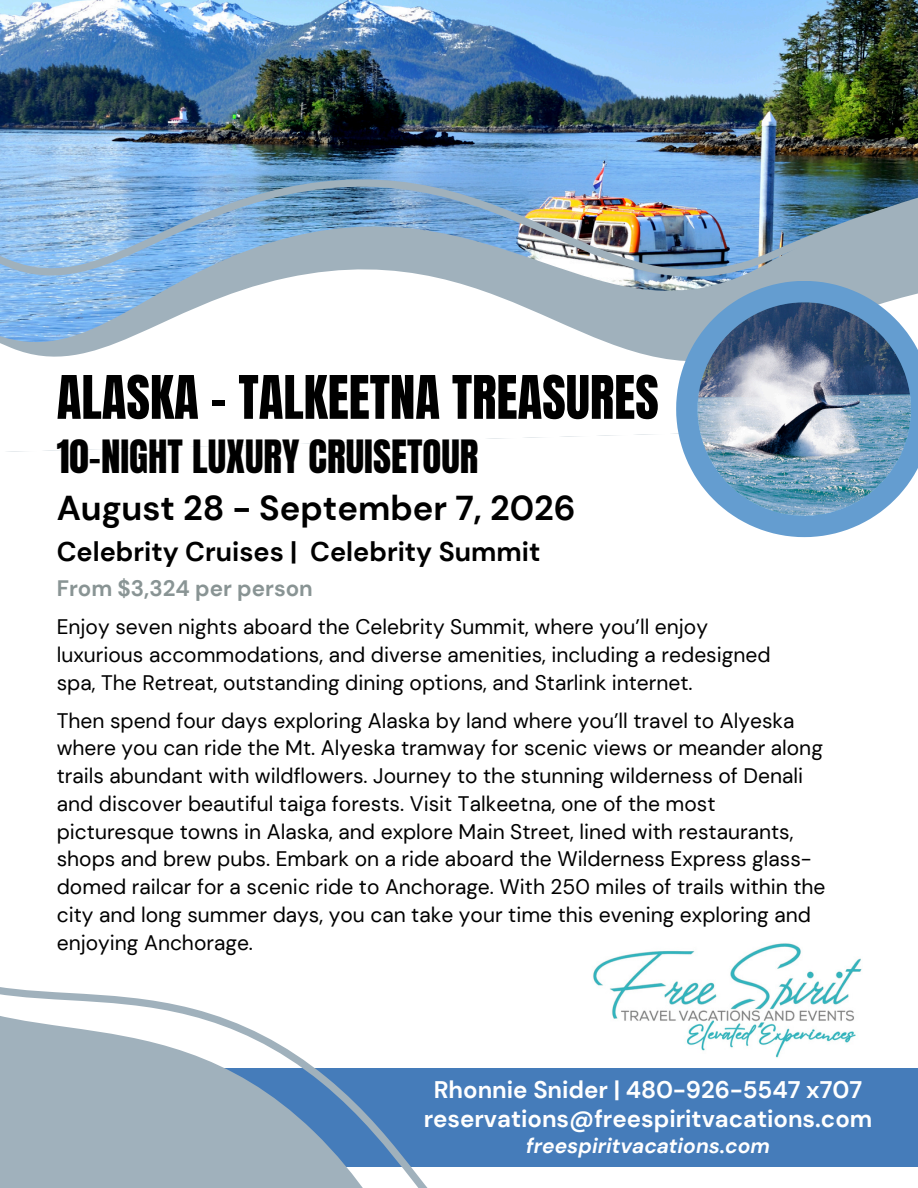
<style>
.page{position:relative;width:918px;height:1188px;background:#fff}
.page>*{position:absolute;margin:0;border:0;box-sizing:border-box;transform-origin:0 0}
.t1{font:51px "Anton";color:#000}
.t2{font:39px "Anton";color:#000}
.t3{font:700 34.5px "DM Sans";color:#000}
.t4{font:700 27px "DM Sans";color:#000}
.t5{font:700 24px/29.2px "DM Sans";color:#fff;text-align:center}
.t6{font:700 22.35px "DM Sans";color:#899494}
.t7{font:21px/27.8px "DM Sans";color:#000}
.t8{font:italic 700 21px "DM Sans";color:#fff}
</style>
<div class="page">
<img style="left:0;top:0;width:918px;height:154px">
<img style="left:0;top:154px;width:918px;height:57px">
<svg style="left:0;top:211px;width:918px;height:241px"></svg>
<div style="left:0;top:1068px;width:918px;height:99px;background:#457cba"></div>
<img style="left:597px;top:943px;width:265px;height:115px">
<svg style="left:0;top:967px;width:597px;height:221px"></svg>
<svg style="left:676px;top:281px;width:242px;height:256px"></svg>
<img style="left:698px;top:302px;width:213px;height:213px">
<p class="t1" style="left:57px;top:361px;width:604px">ALASKA - TALKEETNA TREASURES</p>
<h1 class="t2" style="left:57px;top:429px;width:423px">10-NIGHT LUXURY CRUISETOUR</h1>
<p class="t3" style="left:57px;top:486px;width:521px">August 28 - September 7, 2026</p>
<h2 class="t4" style="left:57px;top:535px;width:485px">Celebrity Cruises | Celebrity Summit</h2>
<p class="t6" style="left:57px;top:574px;width:258px">From $3,324 per person</p>
<h4 class="t7" style="left:57px;top:613px;width:715px">Enjoy seven nights aboard the Celebrity Summit, where you’ll enjoy luxurious accommodations, and diverse amenities, including a redesigned spa, The Retreat, outstanding dining options, and Starlink internet.</h4>
<h5 class="t7" style="left:57px;top:707px;width:770px">Then spend four days exploring Alaska by land where you’ll travel to Alyeska where you can ride the Mt. Alyeska tramway for scenic views or meander along trails abundant with wildflowers. Journey to the stunning wilderness of Denali and discover beautiful taiga forests. Visit Talkeetna, one of the most picturesque towns in Alaska, and explore Main Street, lined with restaurants, shops and brew pubs. Embark on a ride aboard the Wilderness Express glass&shy;domed railcar for a scenic ride to Anchorage. With 250 miles of trails within the city and long summer days, you can take your time this evening exploring and enjoying Anchorage.</h5>
<h3 class="t5" style="left:424px;top:1075px;width:450px">Rhonnie Snider | 480-926-5547 x707 reservations@freespiritvacations.com</h3>
<h3 class="t8" style="left:526px;top:1132px;width:245px">freespiritvacations.com</h3>
</div>
